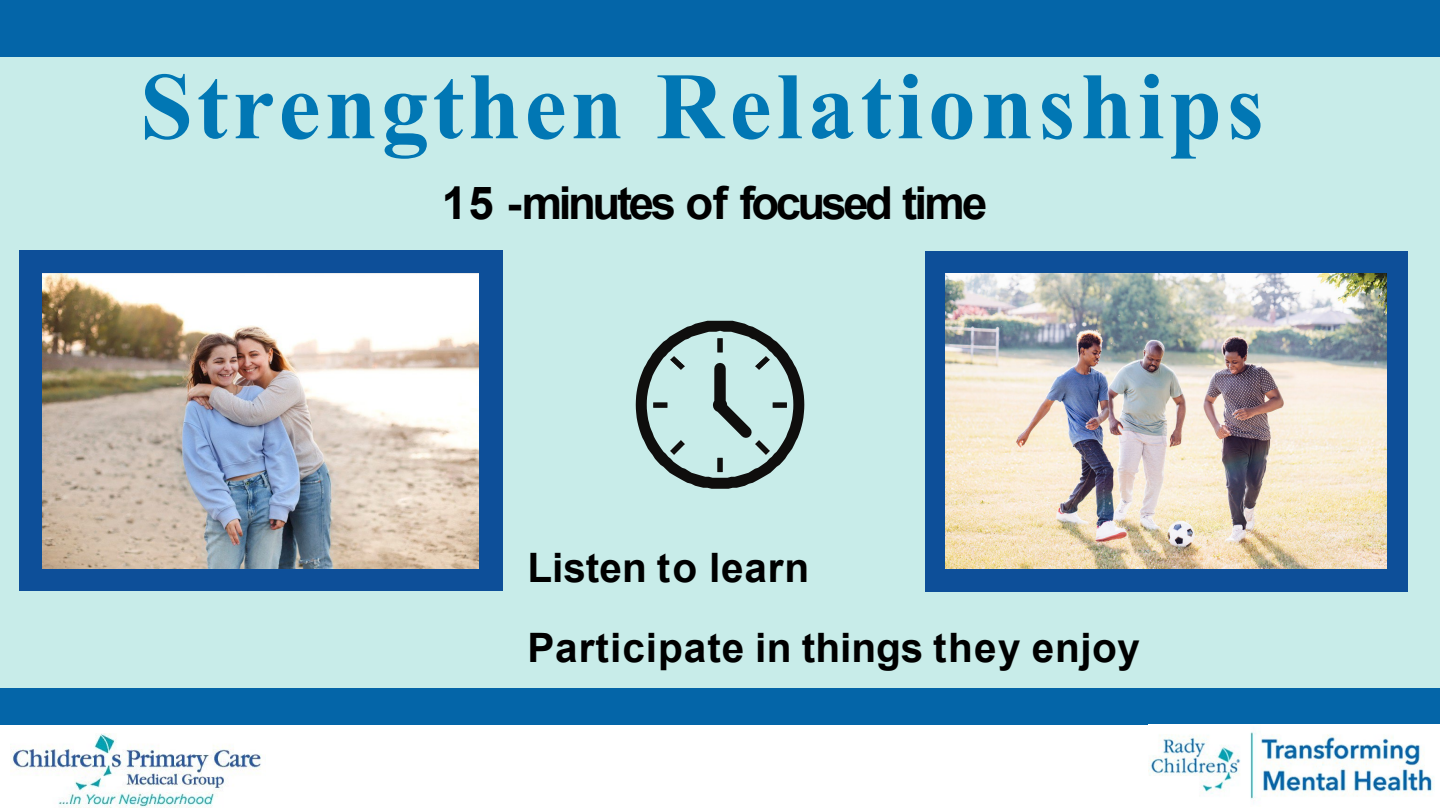
<style>
.page{position:relative;width:1440px;height:810px;background:#fff}
.page>*{position:absolute;margin:0;border:0;box-sizing:border-box;transform-origin:0 0}
.t1{font:700 95px "Times New Roman";letter-spacing:.05em;color:#0177b4}
.t2{font:700 45.5px "Arial";letter-spacing:-.075em;color:#000}
.t3{font:700 40.6px "Arial";letter-spacing:.02em;color:#000}
</style>
<div class="page">
<div style="left:0;top:57px;width:1440px;height:631px;background:#c8ece9"></div>
<div style="left:0;top:0;width:1440px;height:57px;background:#0465a8"></div>
<div style="left:925px;top:251px;width:482px;height:340px;background:#0d4f99"></div>
<img style="left:945px;top:274px;width:442px;height:294px">
<div style="left:19px;top:251px;width:484px;height:340px;background:#0d4f99"></div>
<img style="left:43px;top:274px;width:435px;height:294px">
<svg style="left:636px;top:321px;width:168px;height:168px"></svg>
<div style="left:0;top:688px;width:1440px;height:37px;background:#0465a8"></div>
<img style="left:1148px;top:727px;width:286px;height:77px">
<img style="left:11px;top:734px;width:251px;height:73px">
<h2 class="t1" style="left:140px;top:38px;width:1125px">Strengthen Relationships</h2>
<h2 class="t2" style="left:442px;top:171px;width:547px">15 -minutes of focused time</h2>
<p class="t3" style="left:527px;top:539px;width:283px">Listen to learn</p>
<p class="t3" style="left:527px;top:619px;width:614px">Participate in things they enjoy</p>
</div>
